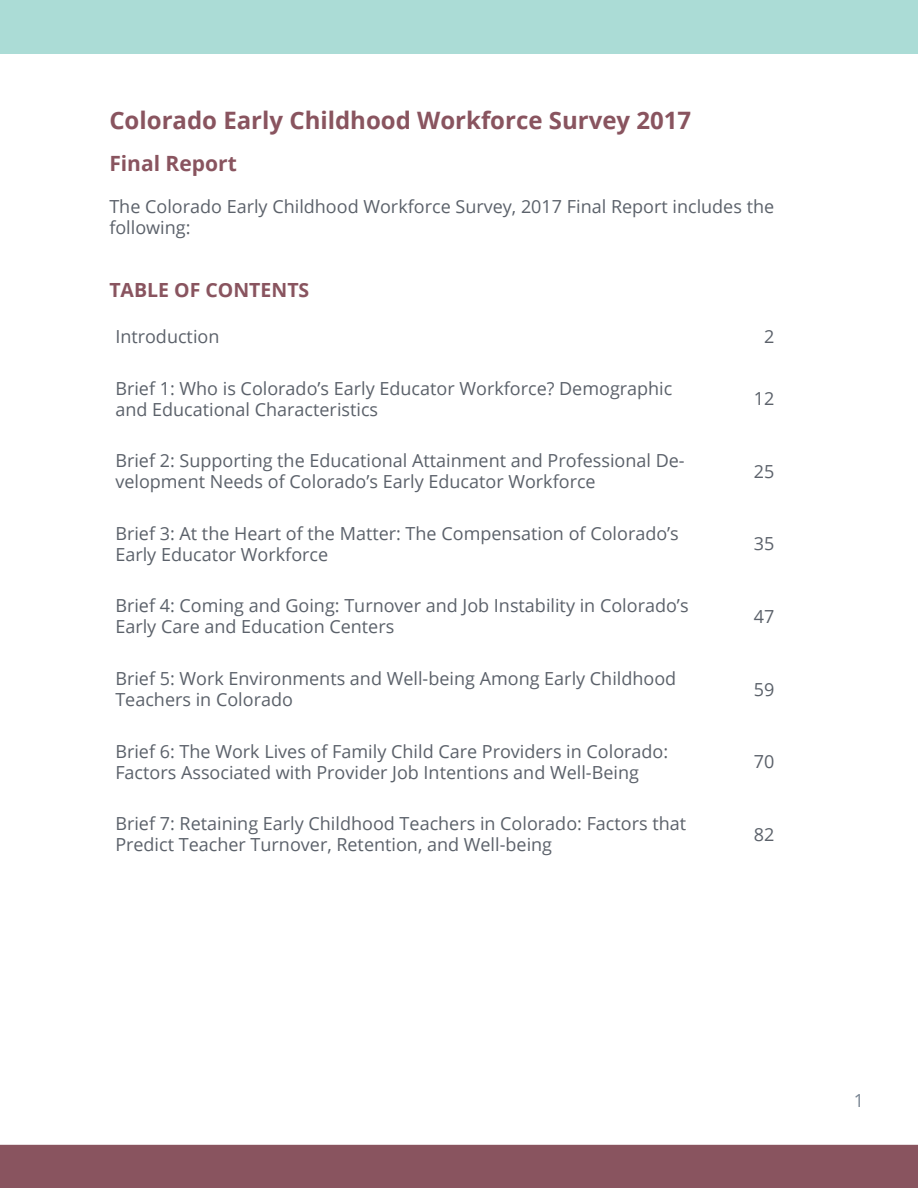
<style>
.page{position:relative;width:918px;height:1188px;background:#fff}
.page>*{position:absolute;margin:0;border:0;box-sizing:border-box;transform-origin:0 0}
.t1{font:700 24px "Open Sans";color:#89545f}
.t2{font:700 21px "Open Sans";color:#89545f}
.t3{font:700 19.5px "Open Sans";color:#89545f}
.t4{font:18px/21px "Open Sans";color:#5b616a}
.t5{font:18px "Open Sans";color:#778391}
</style>
<div class="page">
<div style="left:0;top:0;width:918px;height:54px;background:#abdcd6"></div>
<div style="left:0;top:1145px;width:918px;height:43px;background:#89545f"></div>
<p class="t1" style="left:109px;top:103px;width:583px">Colorado Early Childhood Workforce Survey 2017</p>
<p class="t2" style="left:109px;top:148px;width:129px">Final Report</p>
<p class="t4" style="left:109px;top:195px;width:666px">The Colorado Early Childhood Workforce Survey, 2017 Final Report includes the following:</p>
<p class="t3" style="left:109px;top:276px;width:202px">TABLE OF CONTENTS</p>
<p class="t4" style="left:115px;top:326px;width:106px">Introduction</p>
<p class="t4" style="left:764px;top:326px;width:12px">2</p>
<p class="t4" style="left:115px;top:377px;width:559px">Brief 1: Who is Colorado’s Early Educator Workforce? Demographic and Educational Characteristics</p>
<p class="t4" style="left:754px;top:388px;width:22px">12</p>
<p class="t4" style="left:115px;top:450px;width:571px">Brief 2: Supporting the Educational Attainment and Professional De&shy;velopment Needs of Colorado’s Early Educator Workforce</p>
<p class="t4" style="left:754px;top:460px;width:22px">25</p>
<p class="t4" style="left:115px;top:522px;width:565px">Brief 3: At the Heart of the Matter: The Compensation of Colorado’s<br>Early Educator Workforce</p>
<p class="t4" style="left:754px;top:533px;width:22px">35</p>
<p class="t4" style="left:115px;top:595px;width:575px">Brief 4: Coming and Going: Turnover and Job Instability in Colorado’s<br>Early Care and Education Centers</p>
<p class="t4" style="left:754px;top:605px;width:22px">47</p>
<p class="t4" style="left:115px;top:668px;width:563px">Brief 5: Work Environments and Well-being Among Early Childhood<br>Teachers in Colorado</p>
<p class="t4" style="left:754px;top:678px;width:22px">59</p>
<p class="t4" style="left:115px;top:740px;width:554px">Brief 6: The Work Lives of Family Child Care Providers in Colorado:<br>Factors Associated with Provider Job Intentions and Well-Being</p>
<p class="t4" style="left:754px;top:751px;width:22px">70</p>
<p class="t4" style="left:115px;top:813px;width:572px">Brief 7: Retaining Early Childhood Teachers in Colorado: Factors that<br>Predict Teacher Turnover, Retention, and Well-being</p>
<p class="t4" style="left:754px;top:823px;width:22px">82</p>
<p class="t5" style="left:854px;top:1088px;width:12px">1</p>
</div>
